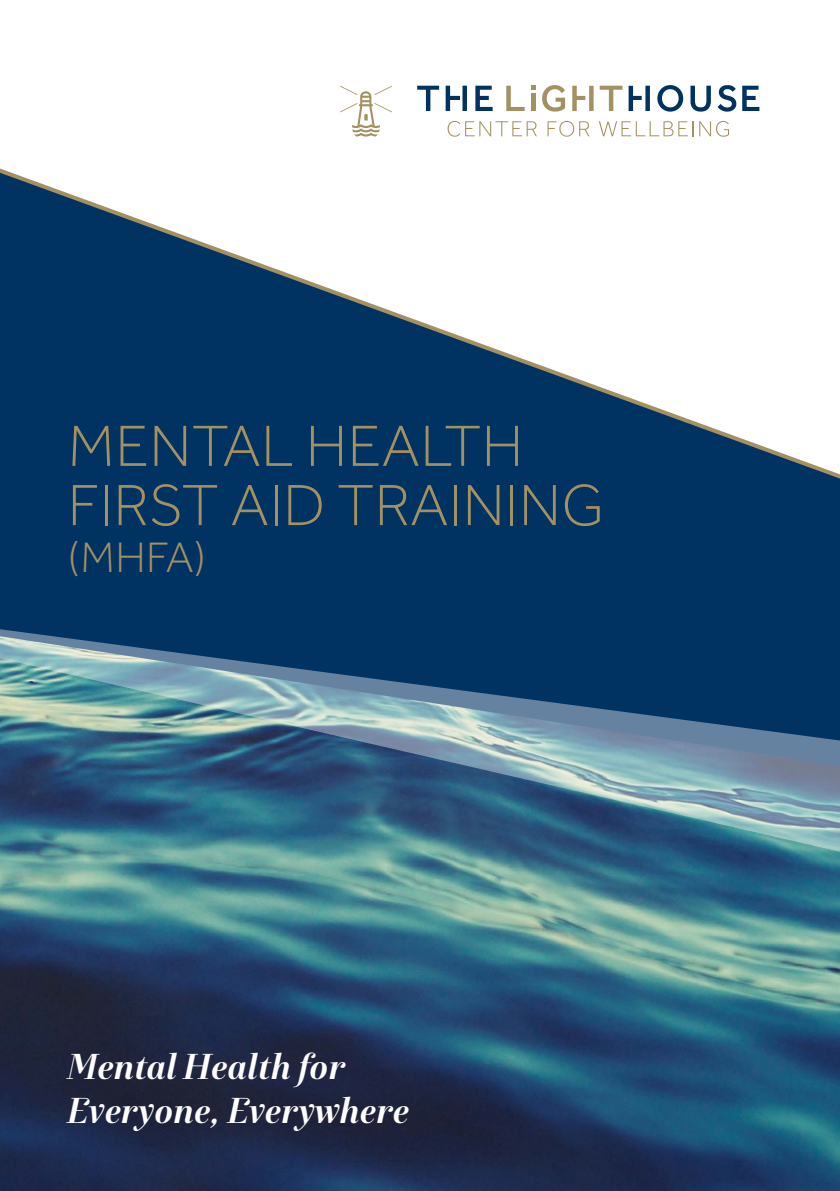
<style>
.page{position:relative;width:840px;height:1191px;background:#fff}
.page>*{position:absolute;margin:0;border:0;box-sizing:border-box;transform-origin:0 0}
.t1{font:300 60px/59.2px "Effra";letter-spacing:.01em;color:#a39161}
.t2{font:300 44px "Effra";color:#a39161}
.t3{font:italic 700 36px/44px "Exquise FY";letter-spacing:.01em;color:#fff}
</style>
<div class="page">
<img style="left:0;top:853px;width:839px;height:338px">
<div style="left:0;top:487px;width:839px;height:141px;background:#003262"></div>
<svg style="left:0;top:168px;width:839px;height:319px"></svg>
<svg style="left:417px;top:86px;width:22px;height:25px"></svg>
<svg style="left:445px;top:86px;width:21px;height:25px"></svg>
<svg style="left:475px;top:86px;width:17px;height:25px"></svg>
<svg style="left:506px;top:86px;width:18px;height:25px"></svg>
<svg style="left:531px;top:86px;width:4px;height:4px"></svg>
<div style="left:530px;top:93px;width:5px;height:18px;background:#a39161"></div>
<svg style="left:542px;top:85px;width:22px;height:27px"></svg>
<svg style="left:572px;top:86px;width:21px;height:25px"></svg>
<svg style="left:599px;top:86px;width:23px;height:25px"></svg>
<svg style="left:628px;top:86px;width:21px;height:25px"></svg>
<svg style="left:657px;top:85px;width:25px;height:27px"></svg>
<svg style="left:690px;top:86px;width:20px;height:26px"></svg>
<svg style="left:717px;top:85px;width:42px;height:27px"></svg>
<svg style="left:340px;top:86px;width:51px;height:51px"></svg>
<svg style="left:447px;top:121px;width:89px;height:16px"></svg>
<svg style="left:547px;top:121px;width:42px;height:16px"></svg>
<svg style="left:599px;top:121px;width:129px;height:16px"></svg>
<svg style="left:0;top:628px;width:839px;height:225px"></svg>
<h1 class="t1" style="left:68px;top:416px;width:538px">MENTAL HEALTH<br>FIRST AID TRAINING</h1>
<p class="t2" style="left:68px;top:533px;width:139px">(MHFA)</p>
<p class="t3" style="left:68px;top:1044px;width:343px">Mental Health for<br>Everyone, Everywhere</p>
</div>
